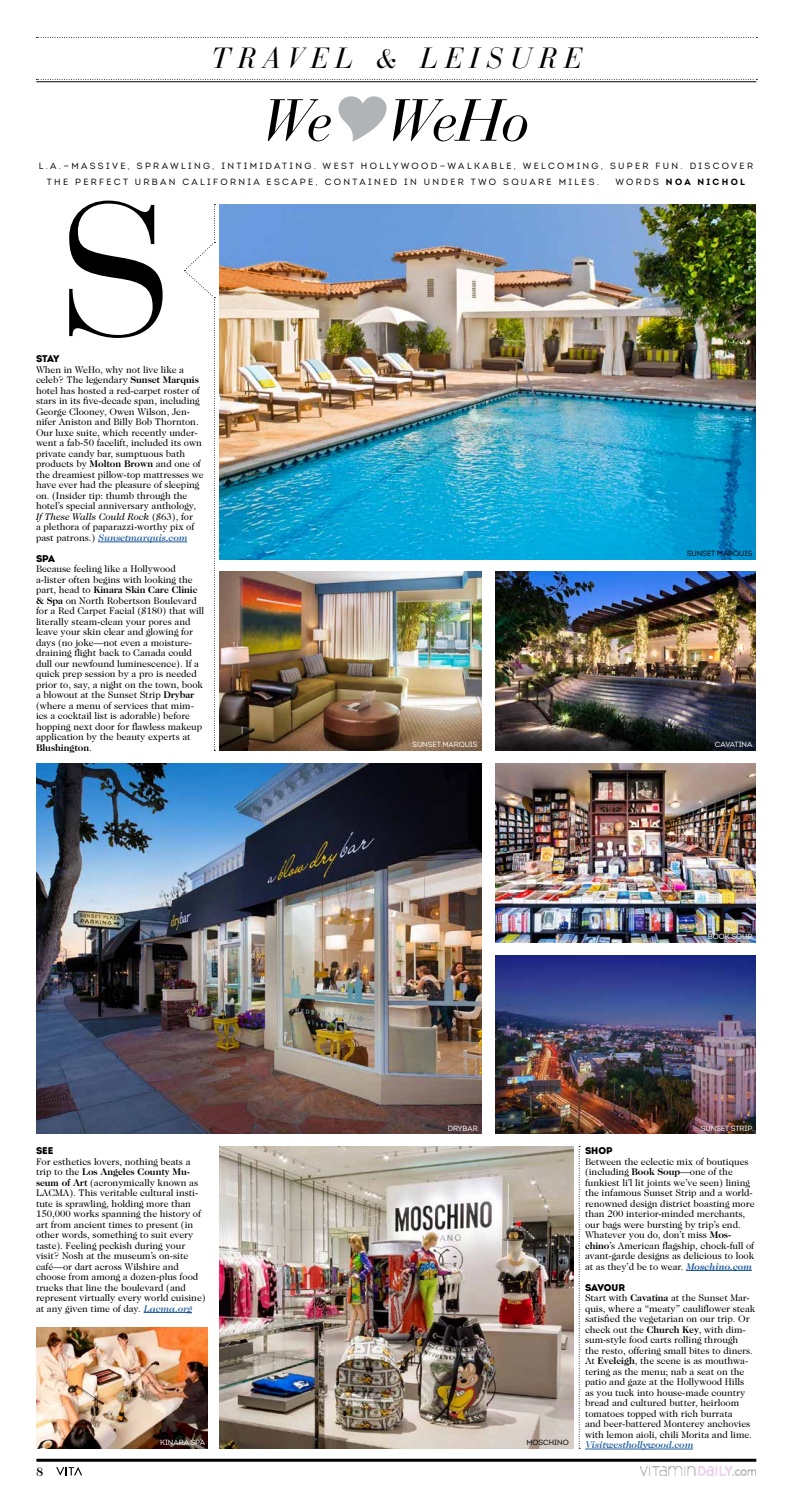
<style>
.page{position:relative;width:792px;height:1512px;background:#fff}
.page>*{position:absolute;margin:0;border:0;box-sizing:border-box;transform-origin:0 0}
.t1{font:italic 59px "Bauer Bodoni";letter-spacing:-.045em;color:#000}
.t2{font:italic 29px "Bauer Bodoni";letter-spacing:.26em;color:#000}
.t3{font:500 12.5px "Caslon Two Twenty Four";color:#000}
.t4{font:9.8px/10.5px "Caslon Two Twenty Four";letter-spacing:-.005em;color:#000}
.t5{font:italic 500 9.8px "Caslon Two Twenty Four";letter-spacing:-.005em;color:#215e9e}
.t6{font:900 9.8px "Intro";letter-spacing:-.005em;color:#000}
.t7{font:9px/16px "Intro";letter-spacing:.26em;color:#000}
.t8{font:700 9px "Intro";letter-spacing:.26em;color:#000}
.t9{font:7.5px "Intro";letter-spacing:-.01em;color:#fff}
.t10{font:7.5px "Intro";letter-spacing:-.01em;color:#000}
.s1{font-weight:400}
.s2{font-weight:700}
.s3{font-style:italic}
.s4{font-weight:500;font-style:italic;color:#215e9e}
.s5{font-weight:700;font-style:italic;color:#215e9e}
</style>
<div class="page">
<svg style="left:36px;top:79px;width:721px;height:1px"></svg>
<svg style="left:36px;top:37px;width:721px;height:1px"></svg>
<svg style="left:579px;top:1146px;width:1px;height:303px"></svg>
<hr style="left:36px;top:81px;width:720px;height:1px;background:#000">
<img style="left:640px;top:1467px;width:116px;height:9px">
<hr style="left:36px;top:1459px;width:720px;height:3px;background:#000">
<svg style="left:56px;top:1467px;width:26px;height:9px"></svg>
<svg style="left:184px;top:204px;width:31px;height:547px"></svg>
<hr style="left:98px;top:542px;width:89px;height:1px;background:#215e9e">
<hr style="left:686px;top:1270px;width:66px;height:1px;background:#215e9e">
<hr style="left:585px;top:1449px;width:108px;height:1px;background:#215e9e">
<hr style="left:144px;top:1312px;width:48px;height:1px;background:#215e9e">
<img style="left:219px;top:572px;width:263px;height:178px">
<img style="left:219px;top:204px;width:537px;height:355px">
<img style="left:495px;top:572px;width:261px;height:178px">
<svg style="left:69px;top:201px;width:94px;height:137px"></svg>
<img style="left:36px;top:764px;width:446px;height:370px">
<img style="left:219px;top:1146px;width:354px;height:302px">
<img style="left:36px;top:1327px;width:171px;height:121px">
<img style="left:495px;top:764px;width:261px;height:178px">
<img style="left:495px;top:955px;width:261px;height:179px">
<svg style="left:339px;top:96px;width:48px;height:46px"></svg>
<h2 class="t2" style="left:211px;top:40px;width:371px">TRAVEL &amp; LEISURE</h2>
<h1 class="t1" style="left:261px;top:85px;width:271px">We WeHo</h1>
<p class="t7" style="left:47px;top:158px;width:708px;text-indent:-8px">L.A.—MASSIVE, SPRAWLING, INTIMIDATING. WEST HOLLYWOOD—WALKABLE, WELCOMING, SUPER FUN. DISCOVER<br>THE PERFECT URBAN CALIFORNIA ESCAPE, CONTAINED IN UNDER TWO SQUARE MILES.</p>
<p class="t8" style="left:615px;top:176px;width:131px"><span class="s1">WORDS</span> NOA NICHOL</p>
<p class="t6" style="left:36px;top:353px;width:25px">STAY</p>
<p class="t4" style="left:36px;top:364px;width:169px">When in WeHo, why not live like a celeb? The legendary <span class="s2">Sunset Marquis </span>hotel has hosted a red-carpet roster of stars in its five-decade span, including George Clooney, Owen Wilson, Jen&shy;nifer Aniston and Billy Bob Thornton.<br>Our luxe suite, which recently under&shy;went a fab-50 facelift, included its own private candy bar, sumptuous bath products by <span class="s2">Molton Brown</span> and one of the dreamiest pillow-top mattresses we have ever had the pleasure of sleeping on. (Insider tip: thumb through the hotel’s special anniversary anthology, <span class="s3">If These Walls Could Rock</span> ($63), for<br>a plethora of paparazzi-worthy pix of past patrons.) <span class="s4">Sunsetmarquis.com</span></p>
<p class="t6" style="left:36px;top:552px;width:21px">SPA</p>
<p class="t4" style="left:36px;top:564px;width:170px">Because feeling like a Hollywood a-lister often begins with looking the part, head to <span class="s2">Kinara Skin Care Clinic &amp; Spa</span> on North Robertson Boulevard for a Red Carpet Facial ($180) that will literally steam-clean your pores and leave your skin clear and glowing for days (no joke—not even a moisture&shy;draining flight back to Canada could dull our newfound luminescence). If a quick prep session by a pro is needed prior to, say, a night on the town, book a blowout at the Sunset Strip <span class="s2">Drybar </span>(where a menu of services that mim&shy;ics a cocktail list is adorable) before hopping next door for flawless makeup application by the beauty experts at <span class="s2">Blushington</span>.</p>
<p class="t9" style="left:412px;top:740px;width:67px">SUNSET MARQUIS</p>
<p class="t10" style="left:687px;top:549px;width:67px">SUNSET MARQUIS</p>
<p class="t9" style="left:715px;top:740px;width:39px">CAVATINA</p>
<p class="t9" style="left:708px;top:932px;width:46px">BOOK SOUP</p>
<p class="t6" style="left:36px;top:1144px;width:19px">SEE</p>
<p class="t4" style="left:36px;top:1156px;width:171px">For esthetics lovers, nothing beats a trip to the <span class="s2">Los Angeles County Mu&shy;seum of Art</span> (acronymically known as LACMA). This veritable cultural insti&shy;tute is sprawling, holding more than 150,000 works spanning the history of art from ancient times to present (in other words, something to suit every taste). Feeling peckish during your visit? Nosh at the museum’s on-site café—or dart across Wilshire and choose from among a dozen-plus food trucks that line the boulevard (and represent virtually every world cuisine) at any given time of day. <span class="s4">Lacma.org</span></p>
<p class="t9" style="left:448px;top:1124px;width:31px">DRYBAR</p>
<p class="t3" style="left:36px;top:1464px;width:9px">8</p>
<p class="t9" style="left:160px;top:1438px;width:46px">KINARA SPA</p>
<p class="t10" style="left:526px;top:1438px;width:44px">MOSCHINO</p>
<p class="t9" style="left:701px;top:1124px;width:53px">SUNSET STRIP</p>
<p class="t6" style="left:585px;top:1144px;width:29px">SHOP</p>
<p class="t4" style="left:585px;top:1156px;width:171px">Between the eclectic mix of boutiques (including <span class="s2">Book Soup</span>—one of the funkiest li’l lit joints we’ve seen) lining the infamous Sunset Strip and a world&shy;renowned design district boasting more than 200 interior-minded merchants, our bags were bursting by trip’s end.<br>Whatever you do, don’t miss <span class="s2">Mos&shy;chino</span>’s American flagship, chock-full of avant-garde designs as delicious to look at as they’d be to wear. <span class="s5">Moschino.com</span></p>
<p class="t6" style="left:585px;top:1281px;width:42px">SAVOUR</p>
<p class="t4" style="left:585px;top:1292px;width:172px">Start with <span class="s2">Cavatina</span> at the Sunset Mar&shy;quis, where a “meaty” cauliflower steak satisfied the vegetarian on our trip. Or check out the <span class="s2">Church Key</span>, with dim&shy;sum-style food carts rolling through<br>the resto, offering small bites to diners.<br>At <span class="s2">Eveleigh</span>, the scene is as mouthwa&shy;tering as the menu; nab a seat on the patio and gaze at the Hollywood Hills as you tuck into house-made country bread and cultured butter, heirloom tomatoes topped with rich burrata<br>and beer-battered Monterey anchovies with lemon aioli, chili Morita and lime.</p>
<p class="t5" style="left:585px;top:1439px;width:109px">Visitwesthollywood.com</p>
</div>
